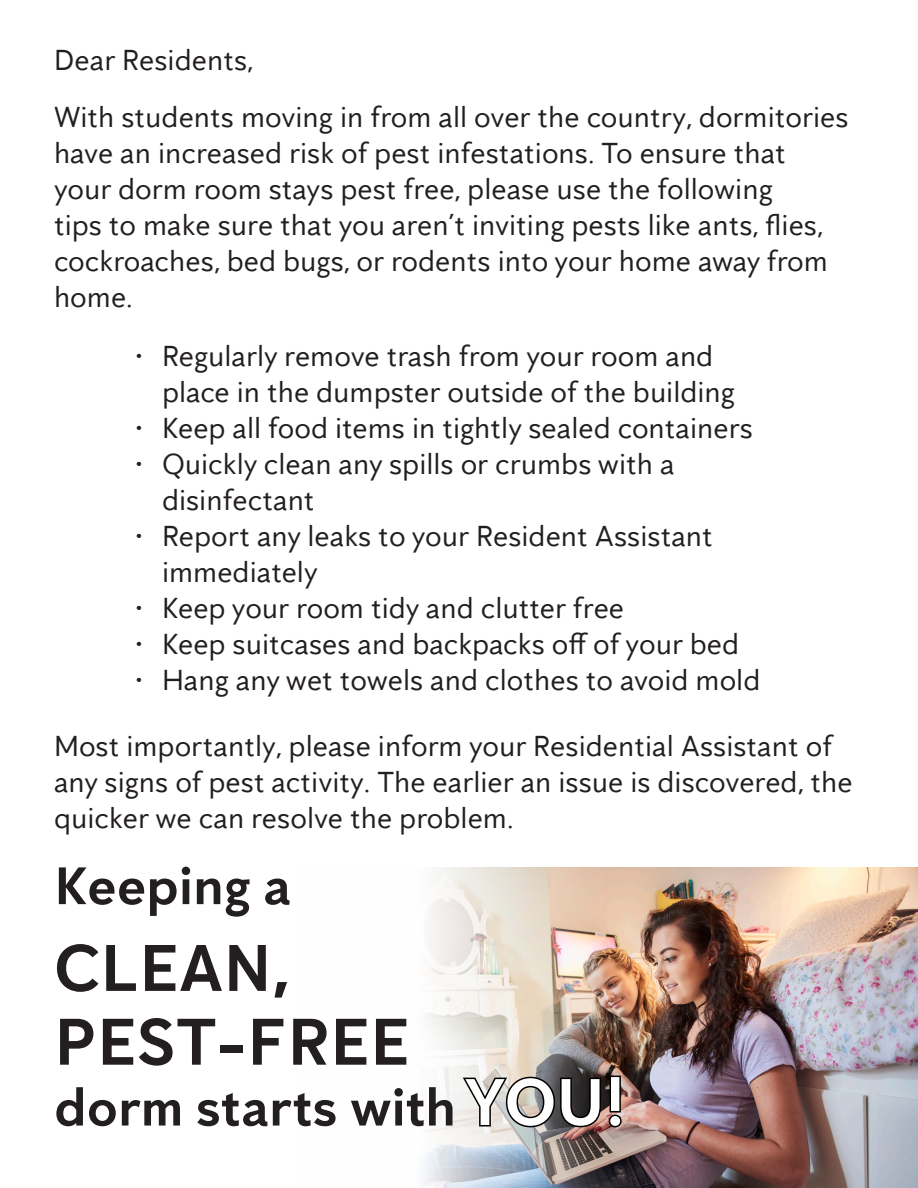
<style>
.page{position:relative;width:918px;height:1188px;background:#fff}
.page>*{position:absolute;margin:0;border:0;box-sizing:border-box;transform-origin:0 0}
.t1{font:700 67.5px/73.8px "Anticimex Sans";color:#231f20}
.t2{font:700 67.5px "Anticimex Sans";color:#fff}
.t3{font:700 54px "Anticimex Sans";color:#231f20}
.t4{font:30px/36px "Anticimex Sans";color:#231f20}
</style>
<div class="page">
<img style="left:424px;top:868px;width:494px;height:320px">
<svg style="left:460px;top:1074px;width:164px;height:56px;background:#77716e"></svg>
<p class="t4" style="left:54px;top:42px;width:201px">Dear Residents,</p>
<p class="t4" style="left:54px;top:98px;width:796px">With students moving in from all over the country, dormitories have an increased risk of pest infestations. To ensure that your dorm room stays pest free, please use the following<br>tips to make sure that you aren’t inviting pests like ants, flies, cockroaches, bed bugs, or rodents into your home away from home.</p>
<p class="t4" style="left:162px;top:338px;width:575px;text-indent:-27px">• Regularly remove trash from your room and place in the dumpster outside of the building</p>
<p class="t4" style="left:135px;top:410px;width:620px">• Keep all food items in tightly sealed containers</p>
<p class="t4" style="left:162px;top:446px;width:514px;text-indent:-27px">• Quickly clean any spills or crumbs with a disinfectant</p>
<p class="t4" style="left:162px;top:518px;width:552px;text-indent:-27px">• Report any leaks to your Resident Assistant immediately</p>
<p class="t4" style="left:135px;top:590px;width:491px">• Keep your room tidy and clutter free</p>
<p class="t4" style="left:135px;top:626px;width:606px">• Keep suitcases and backpacks off of your bed</p>
<p class="t4" style="left:135px;top:662px;width:627px">• Hang any wet towels and clothes to avoid mold</p>
<p class="t4" style="left:54px;top:727px;width:800px">Most importantly, please inform your Residential Assistant of any signs of pest activity. The earlier an issue is discovered, the quicker we can resolve the problem.</p>
<p class="t3" style="left:54px;top:852px;width:239px">Keeping a</p>
<p class="t1" style="left:54px;top:930px;width:357px">CLEAN,<br>PEST-FREE</p>
<p class="t3" style="left:54px;top:1074px;width:404px">dorm starts with</p>
<p class="t2" style="left:464px;top:1060px;width:163px">YOU!</p>
</div>
